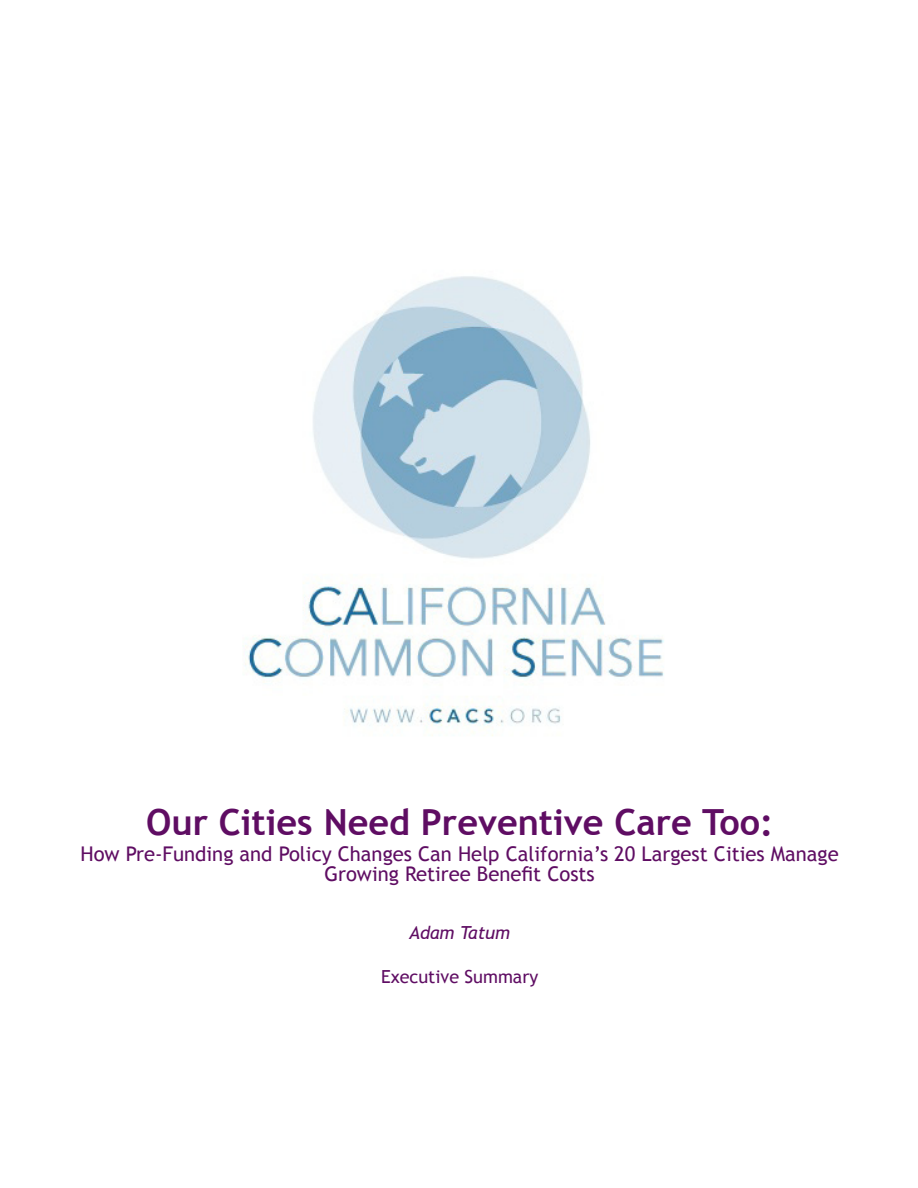
<style>
.page{position:relative;width:918px;height:1188px;background:#fff}
.page>*{position:absolute;margin:0;border:0;box-sizing:border-box;transform-origin:0 0}
.t1{font:700 36px "Trebuchet MS";color:#5f0d63}
.t2{font:20.25px/20.2px "Trebuchet MS";color:#5f0d63;text-align:center}
.t3{font:18px "Trebuchet MS";color:#5f0d63}
.t4{font:italic 18px "Trebuchet MS";color:#5f0d63}
</style>
<div class="page">
<img style="left:245px;top:276px;width:419px;height:460px">
<p class="t1" style="left:146px;top:800px;width:629px">Our Cities Need Preventive Care Too:</p>
<p class="t2" style="left:81px;top:844px;width:760px">How Pre-Funding and Policy Changes Can Help California’s 20 Largest Cities Manage<br>Growing Retiree Benefit Costs</p>
<p class="t4" style="left:409px;top:922px;width:103px">Adam Tatum</p>
<p class="t3" style="left:381px;top:966px;width:159px">Executive Summary</p>
</div>
